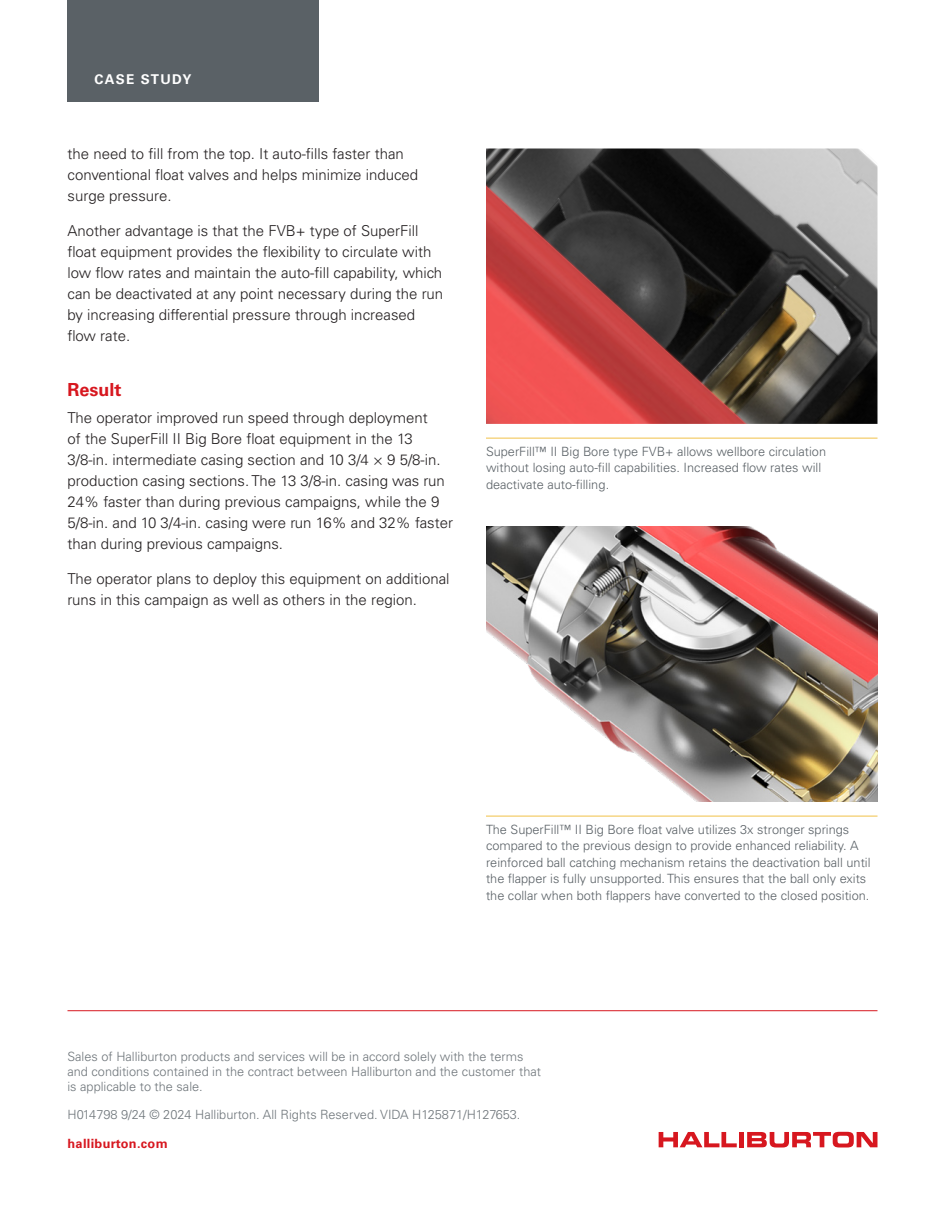
<style>
.page{position:relative;width:945px;height:1215px;background:#fff}
.page>*{position:absolute;margin:0;border:0;box-sizing:border-box;transform-origin:0 0}
._02_Subhead__2{font:700 18px "Univers LT Std";color:#d7171f}
._02_Body_10pt{font:300 15px/21px "Univers LT Std";color:#231f20}
.t1{font:700 13.5px "Univers LT Std";letter-spacing:.1em;color:#fff}
._03_Photo_Caption__1{font:300 12.75px/16.5px "Univers LT Std";color:#5a6166}
._05_Disclosure-Copyright{font:300 12.75px/15px "Univers LT Std";color:#6e757a}
._05_Disclosure-Copyright-2{font:700 12.75px "Univers LT Std";letter-spacing:.025em;color:#d7171f}
</style>
<div class="page">
<img style="left:486px;top:526px;width:392px;height:276px">
<img style="left:486px;top:148px;width:392px;height:276px">
<hr style="left:486px;top:438px;width:392px;height:1px;background:#f1c148">
<hr style="left:486px;top:816px;width:392px;height:1px;background:#f1c148">
<div style="left:68px;top:0;width:252px;height:101px;background:#5a6166"></div>
<svg style="left:659px;top:1132px;width:78px;height:15px"></svg>
<div style="left:739px;top:1132px;width:5px;height:15px;background:#d7171f"></div>
<svg style="left:747px;top:1132px;width:130px;height:16px"></svg>
<hr style="left:68px;top:1010px;width:810px;height:1px;background:#d7171f">
<p class="t1" style="left:94px;top:71px;width:98px">CASE STUDY</p>
<p class="_02_Body_10pt" style="left:68px;top:144px;width:352px">the need to fill from the top. It auto-fills faster than conventional float valves and helps minimize induced surge pressure.</p>
<p class="_02_Body_10pt" style="left:68px;top:220px;width:377px">Another advantage is that the FVB+ type of SuperFill float equipment provides the flexibility to circulate with low flow rates and maintain the auto-fill capability, which can be deactivated at any point necessary during the run by increasing differential pressure through increased flow rate.</p>
<p class="_02_Subhead__2" style="left:68px;top:379px;width:56px">Result</p>
<p class="_02_Body_10pt" style="left:68px;top:408px;width:387px">The operator improved run speed through deployment<br>of the SuperFill II Big Bore float equipment in the 13<br>3/8-in. intermediate casing section and 10 3/4 × 9 5/8-in. production casing sections. The 13 3/8-in. casing was run 24% faster than during previous campaigns, while the 9<br>5/8-in. and 10 3/4-in. casing were run 16% and 32% faster than during previous campaigns.</p>
<p class="_02_Body_10pt" style="left:68px;top:568px;width:384px">The operator plans to deploy this equipment on additional runs in this campaign as well as others in the region.</p>
<p class="_03_Photo_Caption__1" style="left:486px;top:443px;width:342px">SuperFill™ II Big Bore type FVB+ allows wellbore circulation without losing auto-fill capabilities. Increased flow rates will deactivate auto-filling.</p>
<p class="_03_Photo_Caption__1" style="left:486px;top:821px;width:386px">The SuperFill™ II Big Bore float valve utilizes 3x stronger springs compared to the previous design to provide enhanced reliability. A reinforced ball catching mechanism retains the deactivation ball until the flapper is fully unsupported. This ensures that the ball only exits the collar when both flappers have converted to the closed position.</p>
<p class="_05_Disclosure-Copyright" style="left:68px;top:1048px;width:475px">Sales of Halliburton products and services will be in accord solely with the terms and conditions contained in the contract between Halliburton and the customer that is applicable to the sale.</p>
<p class="_05_Disclosure-Copyright" style="left:68px;top:1107px;width:454px">H014798 9/24 © 2024 Halliburton. All Rights Reserved. VIDA H125871/H127653.</p>
<p class="_05_Disclosure-Copyright-2" style="left:68px;top:1136px;width:102px">halliburton.com</p>
</div>
